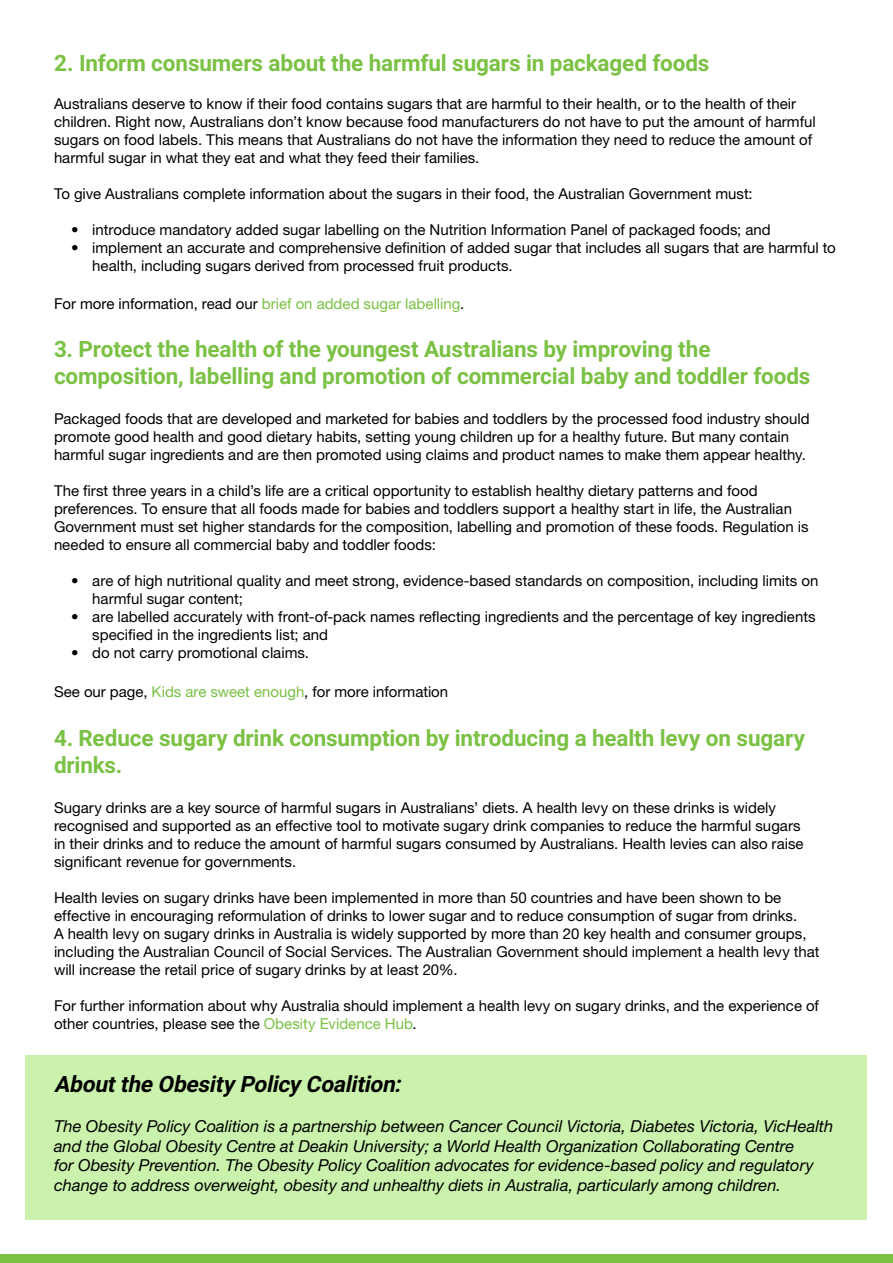
<style>
.page{position:relative;width:893px;height:1263px;background:#fff}
.page>*{position:absolute;margin:0;border:0;box-sizing:border-box;transform-origin:0 0}
.t1{font:700 22.5px/27px "Roboto";letter-spacing:-.005em;color:#7ac144}
.t2{font:italic 700 22.5px "Roboto";color:#000}
.t3{font:italic 16.5px/19.8px "Helvetica Neue LT Std";color:#000}
.t4{font:15px/18px "Helvetica Neue LT Std";color:#000}
.s1{color:#7ac144}
</style>
<div class="page">
<div style="left:0;top:1254px;width:893px;height:9px;background:#7ac144"></div>
<div style="left:26px;top:1054px;width:841px;height:165px;background:#caf2ac"></div>
<h1 class="t1" style="left:54px;top:49px;width:657px">2. Inform consumers about the harmful sugars in packaged foods</h1>
<p class="t4" style="left:54px;top:94px;width:763px">Australians deserve to know if their food contains sugars that are harmful to their health, or to the health of their children. Right now, Australians don’t know because food manufacturers do not have to put the amount of harmful sugars on food labels. This means that Australians do not have the information they need to reduce the amount of harmful sugar in what they eat and what they feed their families.</p>
<p class="t4" style="left:54px;top:184px;width:700px">To give Australians complete information about the sugars in their food, the Australian Government must:</p>
<p class="t4" style="left:71px;top:220px;width:701px">• introduce mandatory added sugar labelling on the Nutrition Information Panel of packaged foods; and</p>
<p class="t4" style="left:92px;top:238px;width:745px;text-indent:-21px">• implement an accurate and comprehensive definition of added sugar that includes all sugars that are harmful to health, including sugars derived from processed fruit products.</p>
<p class="t4" style="left:54px;top:294px;width:412px">For more information, read our <span class="s1">brief on added sugar labelling</span>.</p>
<h1 class="t1" style="left:54px;top:335px;width:758px">3. Protect the health of the youngest Australians by improving the composition, labelling and promotion of commercial baby and toddler foods</h1>
<p class="t4" style="left:54px;top:409px;width:757px">Packaged foods that are developed and marketed for babies and toddlers by the processed food industry should promote good health and good dietary habits, setting young children up for a healthy future. But many contain harmful sugar ingredients and are then promoted using claims and product names to make them appear healthy.</p>
<p class="t4" style="left:54px;top:481px;width:756px">The first three years in a child’s life are a critical opportunity to establish healthy dietary patterns and food preferences. To ensure that all foods made for babies and toddlers support a healthy start in life, the Australian Government must set higher standards for the composition, labelling and promotion of these foods. Regulation is needed to ensure all commercial baby and toddler foods:</p>
<p class="t4" style="left:92px;top:571px;width:728px;text-indent:-21px">• are of high nutritional quality and meet strong, evidence-based standards on composition, including limits on harmful sugar content;</p>
<p class="t4" style="left:92px;top:607px;width:725px;text-indent:-21px">• are labelled accurately with front-of-pack names reflecting ingredients and the percentage of key ingredients specified in the ingredients list; and</p>
<p class="t4" style="left:71px;top:643px;width:240px">• do not carry promotional claims.</p>
<p class="t4" style="left:54px;top:683px;width:396px">See our page, <span class="s1">Kids are sweet enough</span>, for more information</p>
<h1 class="t1" style="left:54px;top:724px;width:753px">4. Reduce sugary drink consumption by introducing a health levy on sugary drinks.</h1>
<p class="t4" style="left:54px;top:798px;width:751px">Sugary drinks are a key source of harmful sugars in Australians’ diets. A health levy on these drinks is widely recognised and supported as an effective tool to motivate sugary drink companies to reduce the harmful sugars in their drinks and to reduce the amount of harmful sugars consumed by Australians. Health levies can also raise significant revenue for governments.</p>
<p class="t4" style="left:54px;top:888px;width:767px">Health levies on sugary drinks have been implemented in more than 50 countries and have been shown to be effective in encouraging reformulation of drinks to lower sugar and to reduce consumption of sugar from drinks.<br>A health levy on sugary drinks in Australia is widely supported by more than 20 key health and consumer groups, including the Australian Council of Social Services. The Australian Government should implement a health levy that will increase the retail price of sugary drinks by at least 20%.</p>
<p class="t4" style="left:54px;top:996px;width:766px">For further information about why Australia should implement a health levy on sugary drinks, and the experience of other countries, please see the <span class="s1">Obesity Evidence Hub</span>.</p>
<h1 class="t2" style="left:54px;top:1068px;width:354px">Aboutthe Obesity Policy Coalition:</h1>
<p class="t3" style="left:54px;top:1116px;width:781px">The Obesity Policy Coalition is a partnership between Cancer Council Victoria, Diabetes Victoria, VicHealth and the Global Obesity Centre at Deakin University; a World Health Organization Collaborating Centre<br>for Obesity Prevention. The Obesity Policy Coalition advocates for evidence-based policy and regulatory change to address overweight, obesity and unhealthy diets in Australia, particularly among children.</p>
</div>
